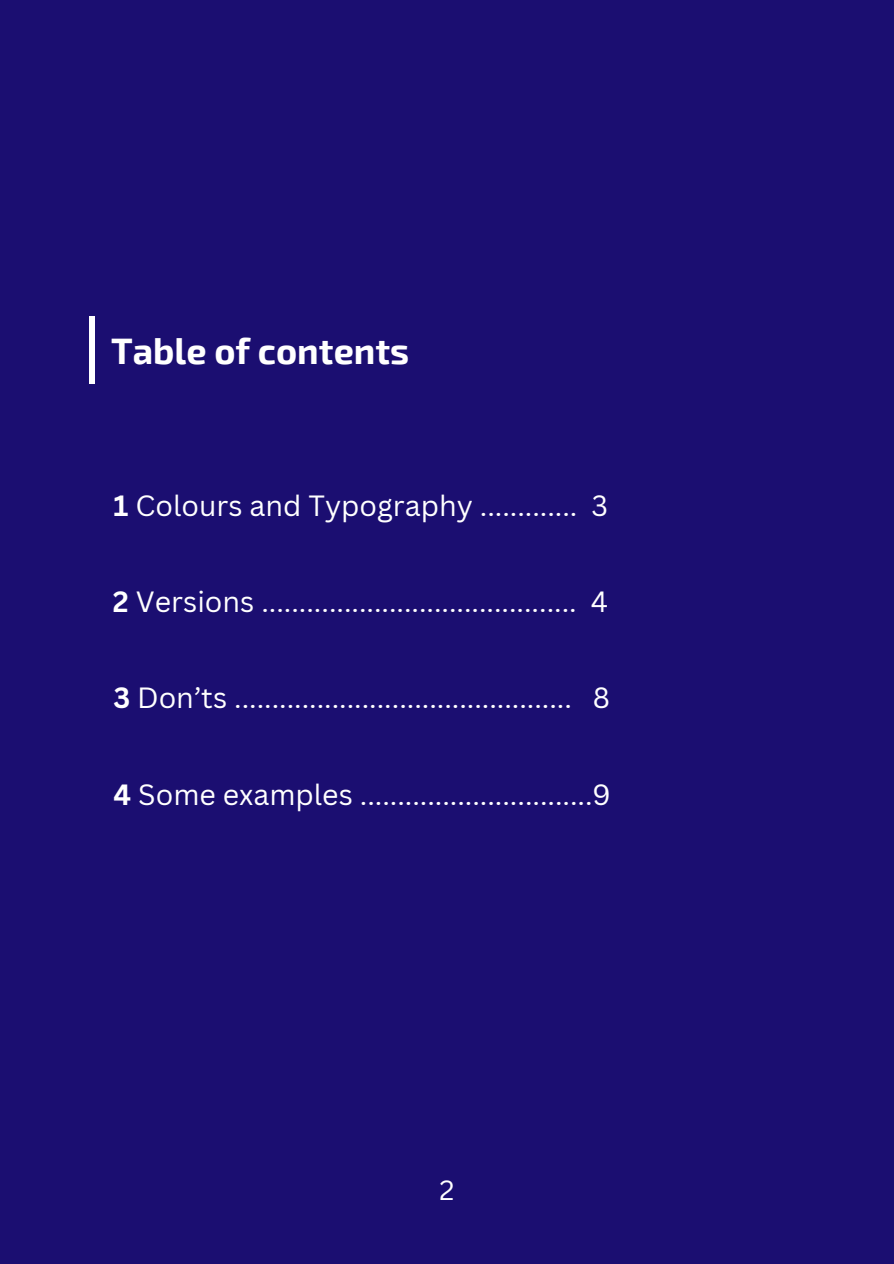
<style>
.page{position:relative;width:894px;height:1264px;background:#fff}
.page>*{position:absolute;margin:0;border:0;box-sizing:border-box;transform-origin:0 0}
.t1{font:700 36px "Exo 2";color:#fff}
.t2{font:28.5px "Canva Sans";color:#fff}
.t3{font:27px "Canva Sans";color:#fff}
.s1{font-weight:700}
</style>
<div class="page">
<div style="left:0;top:0;width:893px;height:1263px;background:#1b0e71"></div>
<div style="left:89px;top:316px;width:6px;height:68px;background:#fff"></div>
<h1 class="t1" style="left:111px;top:327px;width:299px">Table of contents</h1>
<p class="t2" style="left:113px;top:485px;width:496px"><span class="s1">1</span> Colours and Typography ............. 3</p>
<p class="t2" style="left:113px;top:581px;width:496px"><span class="s1">2</span> Versions .......................................... 4</p>
<p class="t2" style="left:113px;top:678px;width:498px"><span class="s1">3</span> Don’ts ............................................. 8</p>
<p class="t2" style="left:113px;top:774px;width:498px"><span class="s1">4</span> Some examples ...............................9</p>
<p class="t3" style="left:439px;top:1170px;width:16px">2</p>
</div>
